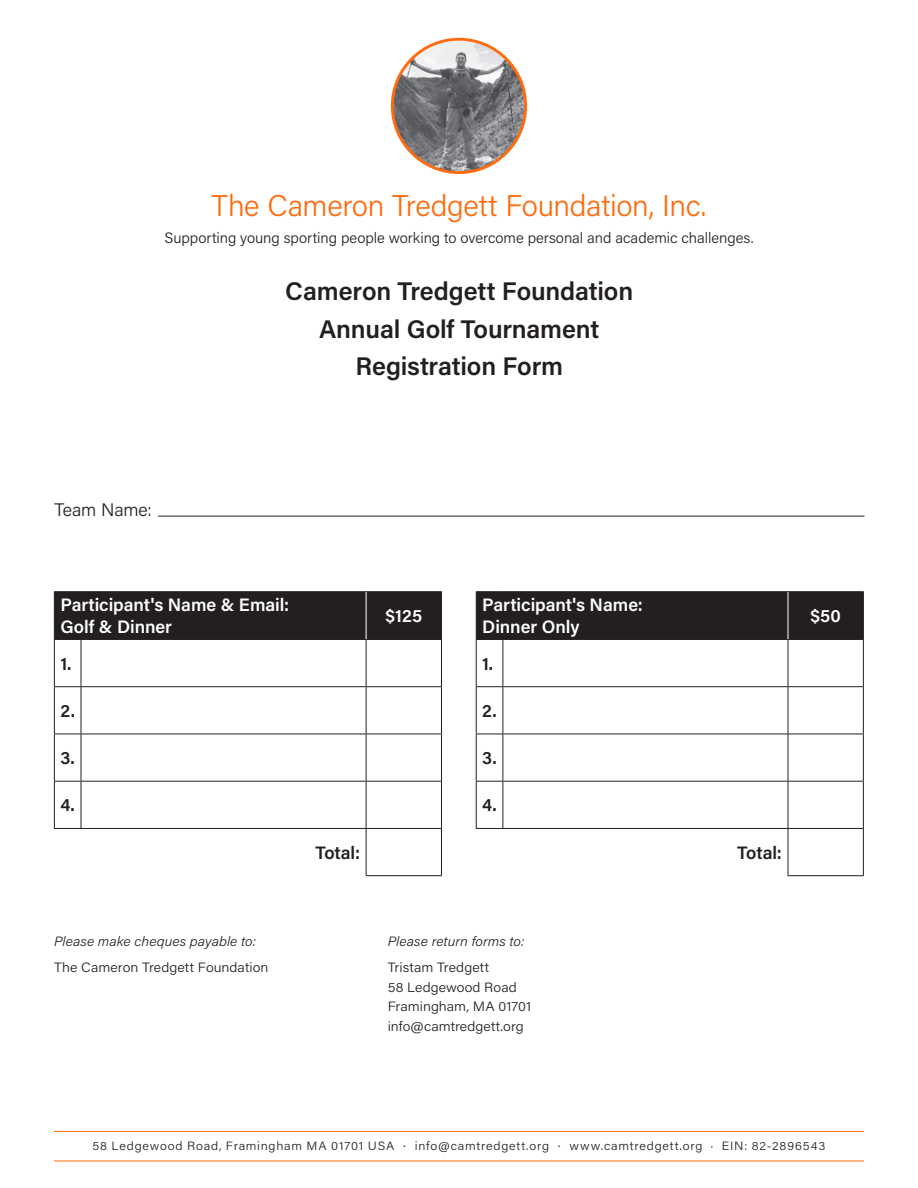
<style>
.page{position:relative;width:918px;height:1188px;background:#fff}
.page>*{position:absolute;margin:0;border:0;box-sizing:border-box;transform-origin:0 0}
.t1{font:300 30px "Acumin Pro";letter-spacing:-.01em;color:#ff6b0d}
.t2{font:600 25.5px "Acumin Pro";letter-spacing:-.005em;color:#231f20}
.t3{font:300 18.15px "Acumin Pro";letter-spacing:-.015em;color:#231f20}
.t4{font:600 18px/22.5px "Acumin Pro";letter-spacing:-.005em;color:#fff}
.t5{font:600 18px "Acumin Pro";letter-spacing:-.01em;color:#231f20}
.t6{font:300 15px "Acumin Pro";color:#231f20}
.t7{font:300 13.5px "Acumin Pro";letter-spacing:.005em;color:#231f20;scale:1.06 1}
.t8{font:italic 300 13.5px "Acumin Pro";letter-spacing:.005em;color:#231f20;scale:1.06 1}
.t9{font:300 12px "Acumin Pro";letter-spacing:.06em;color:#231f20;scale:1.06 1}
.s1{font-family:"Avenir";font-weight:400}
</style>
<div class="page">
<img style="left:392px;top:39px;width:134px;height:134px;border-radius:67px">
<div style="left:391px;top:38px;width:136px;height:136px;border:3px solid #ff6b0d;border-radius:50%"></div>
<hr style="left:54px;top:1131px;width:810px;height:1px;background:#ff6b0d">
<hr style="left:54px;top:1161px;width:810px;height:1px;background:#ff6b0d">
<hr style="left:158px;top:516px;width:706px;height:1px;background:#231f20">
<div style="left:54px;top:591px;width:388px;height:49px;background:#231f20"></div>
<hr style="left:54px;top:640px;width:1px;height:46px;background:#231f20">
<hr style="left:81px;top:639px;width:285px;height:1px;background:#231f20">
<hr style="left:81px;top:640px;width:1px;height:46px;background:#231f20">
<hr style="left:366px;top:639px;width:76px;height:1px;background:#231f20">
<hr style="left:366px;top:640px;width:1px;height:46px;background:#231f20">
<hr style="left:441px;top:640px;width:1px;height:46px;background:#231f20">
<svg style="left:54px;top:686px;width:27px;height:1px"></svg>
<hr style="left:54px;top:687px;width:1px;height:47px;background:#231f20">
<hr style="left:81px;top:686px;width:285px;height:1px;background:#231f20">
<hr style="left:81px;top:687px;width:1px;height:47px;background:#231f20">
<hr style="left:366px;top:686px;width:76px;height:1px;background:#231f20">
<hr style="left:366px;top:687px;width:1px;height:47px;background:#231f20">
<hr style="left:441px;top:687px;width:1px;height:47px;background:#231f20">
<svg style="left:55px;top:734px;width:26px;height:1px"></svg>
<hr style="left:54px;top:734px;width:1px;height:47px;background:#231f20">
<hr style="left:81px;top:734px;width:285px;height:1px;background:#231f20">
<hr style="left:81px;top:734px;width:1px;height:47px;background:#231f20">
<hr style="left:366px;top:734px;width:76px;height:1px;background:#231f20">
<hr style="left:366px;top:734px;width:1px;height:47px;background:#231f20">
<hr style="left:441px;top:734px;width:1px;height:47px;background:#231f20">
<svg style="left:54px;top:781px;width:27px;height:1px"></svg>
<hr style="left:54px;top:782px;width:1px;height:46px;background:#231f20">
<hr style="left:81px;top:781px;width:285px;height:1px;background:#231f20">
<hr style="left:81px;top:782px;width:1px;height:46px;background:#231f20">
<hr style="left:366px;top:781px;width:76px;height:1px;background:#231f20">
<hr style="left:366px;top:782px;width:1px;height:46px;background:#231f20">
<hr style="left:441px;top:782px;width:1px;height:46px;background:#231f20">
<svg style="left:54px;top:828px;width:27px;height:1px"></svg>
<hr style="left:81px;top:828px;width:285px;height:1px;background:#231f20">
<hr style="left:366px;top:828px;width:76px;height:1px;background:#231f20">
<hr style="left:366px;top:829px;width:1px;height:46px;background:#231f20">
<hr style="left:441px;top:829px;width:1px;height:46px;background:#231f20">
<hr style="left:366px;top:875px;width:76px;height:1px;background:#231f20">
<hr style="left:366px;top:592px;width:1px;height:47px;background:#fff">
<hr style="left:788px;top:591px;width:76px;height:1px;background:#231f20">
<hr style="left:863px;top:592px;width:1px;height:47px;background:#231f20">
<div style="left:476px;top:591px;width:387px;height:49px;background:#231f20"></div>
<hr style="left:476px;top:640px;width:1px;height:46px;background:#231f20">
<hr style="left:503px;top:639px;width:285px;height:1px;background:#231f20">
<hr style="left:502px;top:640px;width:1px;height:46px;background:#231f20">
<hr style="left:788px;top:639px;width:76px;height:1px;background:#231f20">
<hr style="left:788px;top:640px;width:1px;height:46px;background:#231f20">
<hr style="left:863px;top:640px;width:1px;height:46px;background:#231f20">
<svg style="left:476px;top:686px;width:27px;height:1px"></svg>
<hr style="left:476px;top:687px;width:1px;height:47px;background:#231f20">
<hr style="left:503px;top:686px;width:285px;height:1px;background:#231f20">
<hr style="left:502px;top:687px;width:1px;height:47px;background:#231f20">
<hr style="left:788px;top:686px;width:76px;height:1px;background:#231f20">
<hr style="left:788px;top:687px;width:1px;height:47px;background:#231f20">
<hr style="left:863px;top:687px;width:1px;height:47px;background:#231f20">
<svg style="left:477px;top:734px;width:25px;height:1px"></svg>
<hr style="left:476px;top:734px;width:1px;height:47px;background:#231f20">
<hr style="left:503px;top:734px;width:285px;height:1px;background:#231f20">
<hr style="left:502px;top:734px;width:1px;height:47px;background:#231f20">
<hr style="left:788px;top:734px;width:76px;height:1px;background:#231f20">
<hr style="left:788px;top:734px;width:1px;height:47px;background:#231f20">
<hr style="left:863px;top:734px;width:1px;height:47px;background:#231f20">
<svg style="left:476px;top:781px;width:27px;height:1px"></svg>
<hr style="left:476px;top:782px;width:1px;height:46px;background:#231f20">
<hr style="left:503px;top:781px;width:285px;height:1px;background:#231f20">
<hr style="left:502px;top:782px;width:1px;height:46px;background:#231f20">
<hr style="left:788px;top:781px;width:76px;height:1px;background:#231f20">
<hr style="left:788px;top:782px;width:1px;height:46px;background:#231f20">
<hr style="left:863px;top:782px;width:1px;height:46px;background:#231f20">
<svg style="left:476px;top:828px;width:27px;height:1px"></svg>
<hr style="left:503px;top:828px;width:285px;height:1px;background:#231f20">
<hr style="left:788px;top:828px;width:76px;height:1px;background:#231f20">
<hr style="left:788px;top:829px;width:1px;height:46px;background:#231f20">
<hr style="left:863px;top:829px;width:1px;height:46px;background:#231f20">
<hr style="left:788px;top:875px;width:76px;height:1px;background:#231f20">
<hr style="left:788px;top:592px;width:1px;height:47px;background:#fff">
<h1 class="t1" style="left:212px;top:185px;width:496px">The Cameron Tredgett Foundation, Inc.</h1>
<p class="t6" style="left:164px;top:228px;width:591px">Supporting young sporting people working to overcome personal and academic challenges.</p>
<p class="t3" style="left:54px;top:498px;width:99px">Team Name:</p>
<p class="t2" style="left:285px;top:273px;width:350px">Cameron Tredgett Foundation</p>
<p class="t2" style="left:319px;top:311px;width:282px">Annual Golf Tournament</p>
<p class="t2" style="left:355px;top:348px;width:209px">Registration Form</p>
<p class="t4" style="left:60px;top:593px;width:230px">Participant's Name &amp; Email:<br>Golf &amp; Dinner</p>
<p class="t4" style="left:385px;top:604px;width:38px">$125</p>
<p class="t5" style="left:60px;top:651px;width:12px">1.</p>
<p class="t5" style="left:60px;top:698px;width:16px">2.</p>
<p class="t5" style="left:60px;top:745px;width:16px">3.</p>
<p class="t5" style="left:60px;top:793px;width:16px">4.</p>
<p class="t5" style="left:315px;top:840px;width:46px">Total:</p>
<p class="t4" style="left:482px;top:593px;width:162px">Participant's Name:<br>Dinner Only</p>
<p class="t4" style="left:810px;top:604px;width:32px">$50</p>
<p class="t5" style="left:482px;top:651px;width:12px">1.</p>
<p class="t5" style="left:482px;top:698px;width:16px">2.</p>
<p class="t5" style="left:482px;top:745px;width:16px">3.</p>
<p class="t5" style="left:482px;top:793px;width:16px">4.</p>
<p class="t5" style="left:737px;top:840px;width:46px">Total:</p>
<p class="t8" style="left:54px;top:932px;width:192px">Please make cheques payable to:</p>
<p class="t7" style="left:54px;top:958px;width:204px">The Cameron Tredgett Foundation</p>
<p class="t8" style="left:388px;top:932px;width:130px">Please return forms to:</p>
<p class="t7" style="left:388px;top:958px;width:97px">Tristam Tredgett</p>
<p class="t7" style="left:388px;top:978px;width:123px">58 Ledgewood Road</p>
<p class="t7" style="left:388px;top:997px;width:137px">Framingham, MA 01701</p>
<p class="t7" style="left:388px;top:1017px;width:130px">info@camtredgett.org</p>
<p class="t9" style="left:92px;top:1138px;width:693px">58 Ledgewood Road, Framingham MA 01701 USA <span class="s1">·</span> info@camtredgett.org <span class="s1">·</span> www.camtredgett.org · EIN: 82-2896543</p>
</div>
